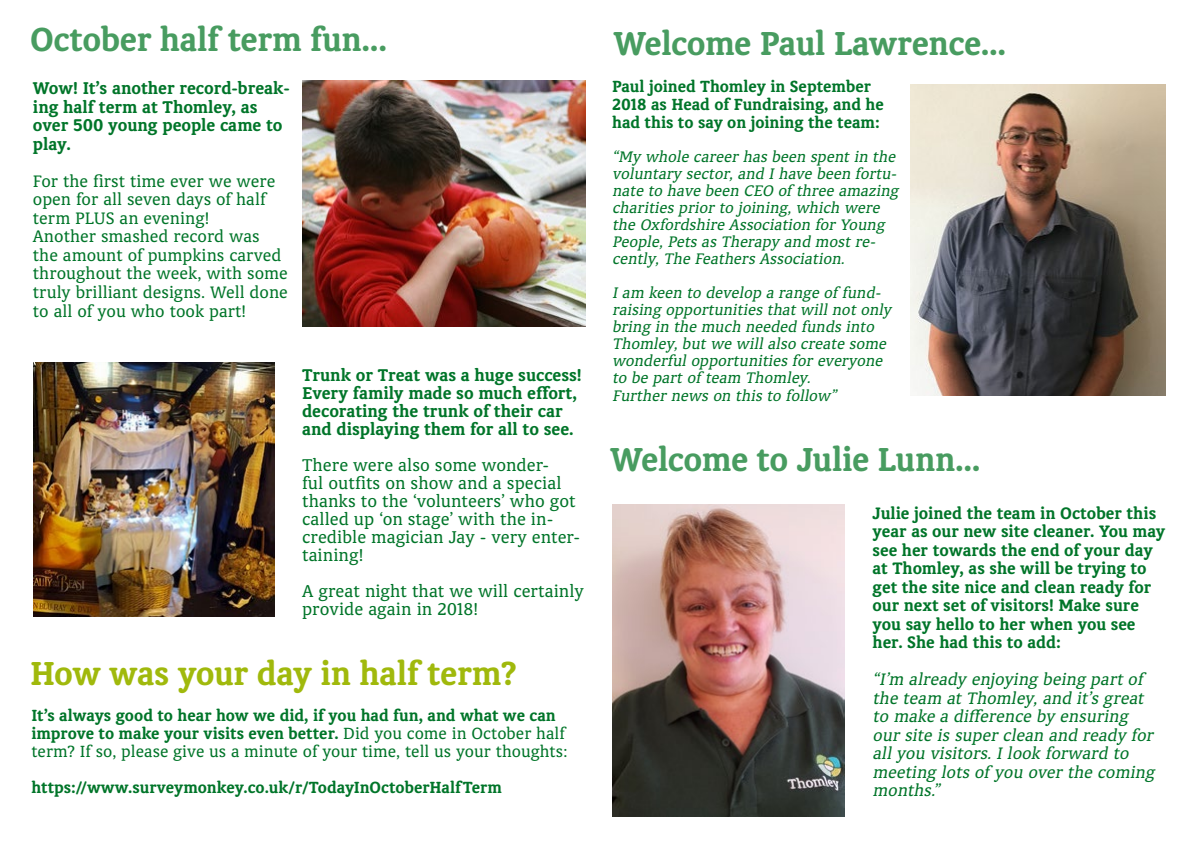
<style>
.page{position:relative;width:1191px;height:842px;background:#fff}
.page>*{position:absolute;margin:0;border:0;box-sizing:border-box;transform-origin:0 0}
.t1{font:700 37px "Classic Round";letter-spacing:-.01em;color:#489c60}
.t2{font:700 37px "Classic Round";letter-spacing:-.01em;color:#a0b90c}
.t3{font:19px/18px "Classic Round";color:#007529}
.t4{font:700 19px/18.5px "Classic Round";color:#007529}
.t5{font:700 18.5px/18.5px "Classic Round";color:#007529}
.t6{font:18.5px/18.6px "Classic Round";color:#007529}
.t7{font:italic 18.5px/18.5px "Classic Round";letter-spacing:-.005em;color:#007529}
.t8{font:700 18px/18px "Classic Round";color:#007529}
.t9{font:italic 17px/17px "Classic Round";letter-spacing:-.005em;color:#007529}
.s1{font-weight:400}
</style>
<div class="page">
<img style="left:302px;top:80px;width:283px;height:246px">
<img style="left:34px;top:363px;width:241px;height:253px">
<img style="left:911px;top:84px;width:254px;height:312px">
<img style="left:612px;top:505px;width:232px;height:311px">
<h1 class="t1" style="left:30px;top:20px;width:358px">October half term fun...</h1>
<p class="t4" style="left:33px;top:79px;width:258px">Wow! It’s another record-break&shy;ing half term at Thomley, as over 500 young people came to play.</p>
<p class="t6" style="left:33px;top:172px;width:256px">For the first time ever we were open for all seven days of half term PLUS an evening!<br>Another smashed record was the amount of pumpkins carved throughout the week, with some truly brilliant designs. Well done to all of you who took part!</p>
<p class="t4" style="left:302px;top:367px;width:281px;line-height:18px">Trunk or Treat was a huge success!<br>Every family made so much effort, decorating the trunk of their car and displaying them for all to see.</p>
<p class="t3" style="left:302px;top:456px;width:279px">There were also some wonder-<br>ful outfits on show and a special thanks to the ‘volunteers’ who got called up ‘on stage’ with the in&shy;credible magician Jay - very enter&shy;taining!</p>
<p class="t3" style="left:302px;top:582px;width:283px">A great night that we will certainly provide again in 2018!</p>
<h1 class="t2" style="left:30px;top:653px;width:488px">How was your day in half term?</h1>
<p class="t8" style="left:31px;top:706px;width:538px">It’s always good to hear how we did, if you had fun, and what we can improve to make your visits even better. <span class="s1">Did you come in October half term? If so, please give us a minute of your time, tell us your thoughts:</span></p>
<p class="t8" style="left:31px;top:778px;width:472px">https://www.surveymonkey.co.uk/r/TodayInOctoberHalfTerm</p>
<h1 class="t1" style="left:613px;top:24px;width:394px">Welcome Paul Lawrence...</h1>
<p class="t8" style="left:612px;top:78px;width:273px">Paul joined Thomley in September<br>2018 as Head of Fundraising, and he had this to say on joining the team:</p>
<p class="t9" style="left:612px;top:148px;width:291px">“My whole career has been spent in the voluntary sector, and I have been fortu&shy;nate to have been CEO of three amazing charities prior to j oining, which were the Oxfordshire Association for Young People, Pets as Therapy and most re&shy;cently, The Feathers Association.</p>
<p class="t9" style="left:612px;top:284px;width:281px">I am keen to develop a range of fund&shy;raising opportunities that will not only bring in the much needed funds into Thomley, but we will also create some wonderful opportunities for everyone to be part of team Thomley.<br>Further news on this to follow”</p>
<h1 class="t1" style="left:610px;top:439px;width:372px">Welcome to Julie Lunn...</h1>
<p class="t5" style="left:872px;top:504px;width:294px">Julie joined the team in October this year as our new site cleaner. You may see her towards the end of your day at Thomley, as she will be trying to get the site nice and clean ready for our next set of visitors! Make sure you say hello to her when you see her. She had this to add:</p>
<p class="t7" style="left:872px;top:670px;width:287px">“I’m already enj oying being part of the team at Thomley, and it’s great to make a difference by ensuring our site is super clean and ready for all you visitors. I look forward to meeting lots of you over the coming months.”</p>
</div>
